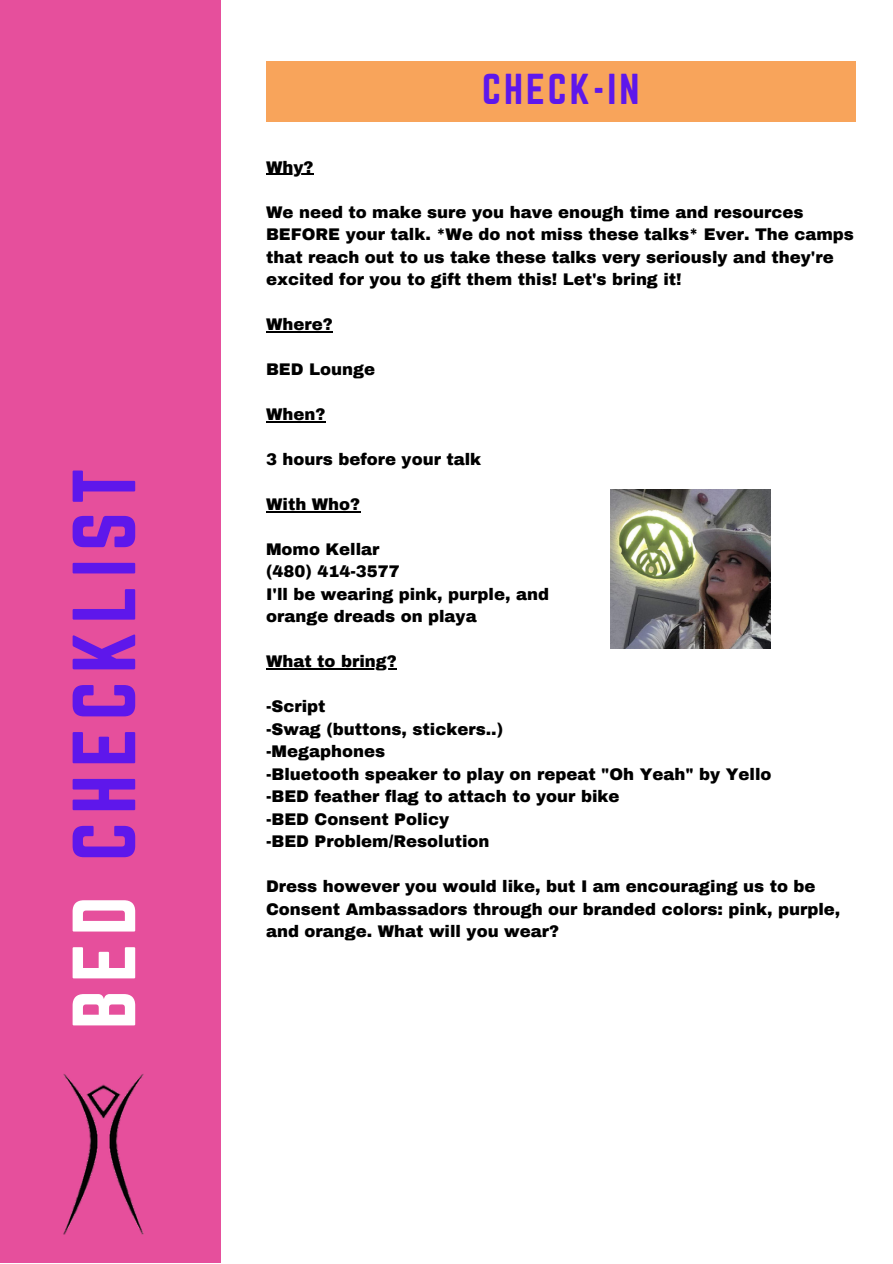
<style>
.page{position:relative;width:893px;height:1264px;background:#fff}
.page>*{position:absolute;margin:0;border:0;box-sizing:border-box;transform-origin:0 0}
.t1{font:78.15px "Norwester";letter-spacing:.1em;color:#5e17eb}
.t2{font:37.8px "Norwester";letter-spacing:.08em;color:#5e17eb}
.t3{font:900 16.5px/22.5px "Archivo";color:#000}
.s1{color:#fff}
</style>
<div class="page">
<div style="left:0;top:0;width:220px;height:1262px;background:#e64f9c"></div>
<div style="left:266px;top:61px;width:589px;height:61px;background:#f8a45b"></div>
<img style="left:63px;top:1074px;width:81px;height:161px">
<hr style="left:266px;top:174px;width:47px;height:1px;background:#000">
<hr style="left:266px;top:331px;width:67px;height:1px;background:#000">
<hr style="left:266px;top:421px;width:59px;height:1px;background:#000">
<hr style="left:266px;top:511px;width:94px;height:1px;background:#000">
<hr style="left:266px;top:668px;width:131px;height:1px;background:#000">
<img style="left:610px;top:489px;width:160px;height:160px">
<h1 class="t1" style="left:57px;top:1029px;width:562px;rotate:-90deg"><span class="s1">BED</span> CHECKLIST</h1>
<h2 class="t2" style="left:482px;top:66px;width:159px">CHECK-IN</h2>
<p class="t3" style="left:266px;top:156px;width:49px">Why?</p>
<p class="t3" style="left:266px;top:201px;width:589px">We need to make sure you have enough time and resources BEFORE your talk. *We do not miss these talks* Ever. The camps that reach out to us take these talks very seriously and they're excited for you to gift them this! Let's bring it!</p>
<p class="t3" style="left:266px;top:313px;width:68px">Where?</p>
<p class="t3" style="left:266px;top:358px;width:110px">BED Lounge</p>
<p class="t3" style="left:266px;top:403px;width:61px">When?</p>
<p class="t3" style="left:266px;top:448px;width:217px">3 hours before your talk</p>
<p class="t3" style="left:266px;top:493px;width:96px">With Who?</p>
<p class="t3" style="left:266px;top:538px;width:284px">Momo Kellar<br>(480) 414-3577<br>I'll be wearing pink, purple, and orange dreads on playa</p>
<p class="t3" style="left:266px;top:650px;width:132px">What to bring?</p>
<p class="t3" style="left:266px;top:695px;width:507px">-Script<br>-Swag (buttons, stickers..)<br>-Megaphones<br>-Bluetooth speaker to play on repeat "Oh Yeah" by Yello -BED feather flag to attach to your bike<br>-BED Consent Policy<br>-BED Problem/Resolution</p>
<p class="t3" style="left:266px;top:875px;width:575px">Dress however you would like, but I am encouraging us to be<br>Consent Ambassadors through our branded colors: pink, purple, and orange. What will you wear?</p>
</div>
